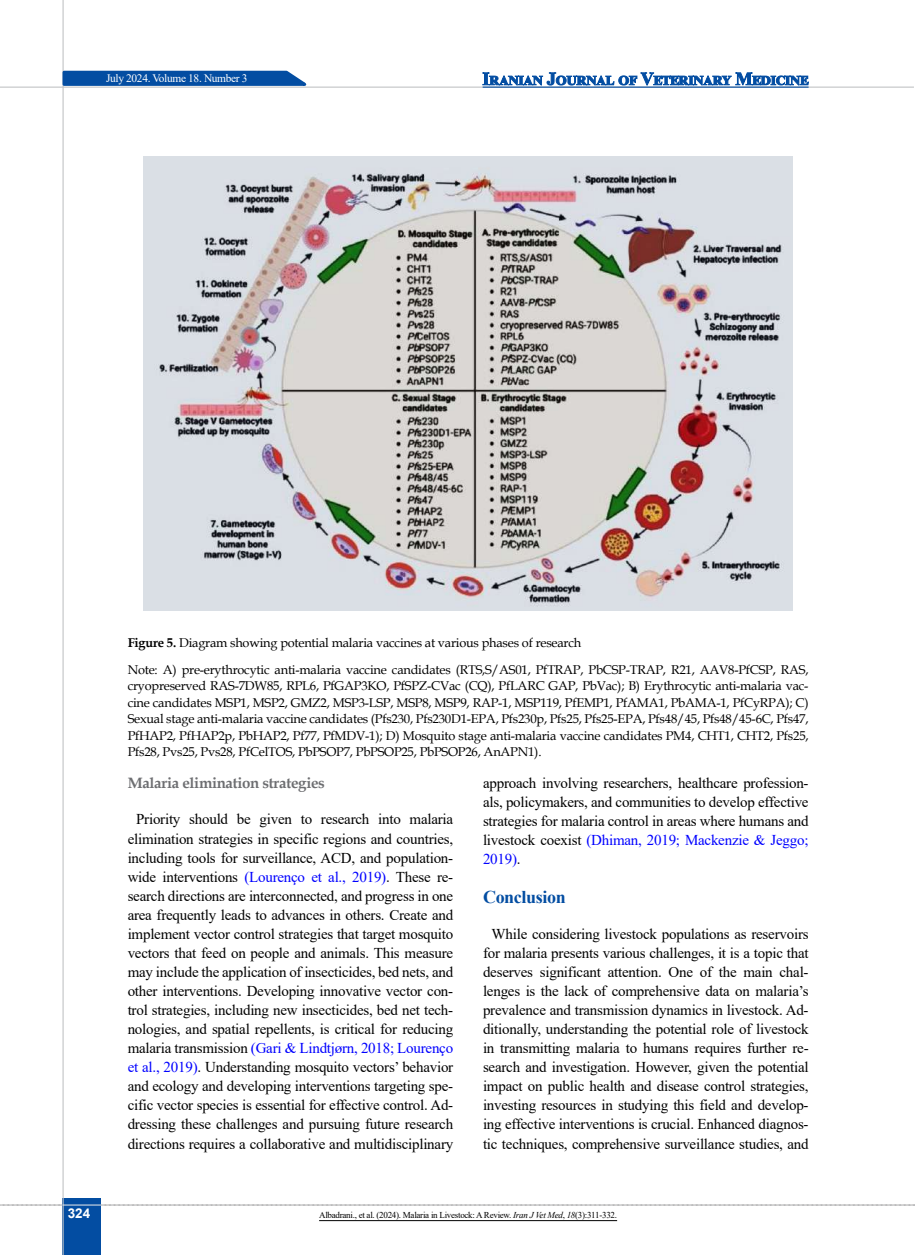
<style>
.page{position:relative;width:915px;height:1255px;background:#fff}
.page>*{position:absolute;margin:0;border:0;box-sizing:border-box;transform-origin:0 0}
.t1{font:700 18px "Times New Roman";letter-spacing:-.02em;color:#034da2}
.t2{font:15px/19px "Times New Roman";letter-spacing:-.015em;color:#000;text-align:center}
.t3{font:700 15px "Book Antiqua";letter-spacing:-.02em;color:#6d6e71}
.t4{font:700 13.5px "Arial";color:#fff}
.t5{font:12.75px/16.5px "Book Antiqua";letter-spacing:-.015em;color:#000}
.t6{font:11.4px "Times New Roman";letter-spacing:-.03em;color:#fff}
.t7{font:9px "Times New Roman";letter-spacing:-.03em;color:#000}
.s1{font-weight:700}
.s2{color:#00f}
.s3{font-style:italic}
</style>
<div class="page">
<svg style="left:0;top:1204px;width:915px;height:1px"></svg>
<div style="left:63px;top:1198px;width:38px;height:56px;background:#034da2"></div>
<hr style="left:62px;top:0;width:2px;height:1254px;background:#c2c4c6">
<hr style="left:63px;top:1204px;width:38px;height:1px;background:#ebebec">
<svg style="left:61px;top:69px;width:253px;height:18px;background:#3771b4"></svg>
<hr style="left:0;top:87px;width:913px;height:1px;background:#c2c4c6">
<svg style="left:482px;top:72px;width:326px;height:14px"></svg>
<hr style="left:482px;top:87px;width:326px;height:1px;background:#034da2">
<img style="left:144px;top:156px;width:648px;height:454px">
<hr style="left:319px;top:1220px;width:298px;height:1px;background:#000">
<p class="t6" style="left:106px;top:70px;width:143px">July 2024. Volume 18. Number 3</p>
<p class="t4" style="left:68px;top:1203px;width:24px">324</p>
<p class="t5" style="left:128px;top:629px;width:682px;line-height:26.2px"><span class="s1">Figure 5.</span> Diagram showing potential malaria vaccines at various phases of research<br>Note: A) pre-erythrocytic anti-malaria vaccine candidates (RTS,S/AS01, PfTRAP, PbCSP-TRAP, R21, AAV8-PfCSP, RAS,</p>
<p class="t5" style="left:128px;top:677px;width:682px;text-align:justify">cryopreserved RAS-7DW85, RPL6, PfGAP3KO, PfSPZ-CVac (CQ), PfLARC GAP, PbVac); B) Erythrocytic anti-malaria vac&shy;cine candidates MSP1, MSP2, GMZ2, MSP3-LSP, MSP8, MSP9, RAP-1, MSP119, PfEMP1, PfAMA1, PbAMA-1, PfCyRPA); C)<br>Sexual stage anti-malaria vaccine candidates (Pfs230, Pfs230D1-EPA, Pfs230p, Pfs25, Pfs25-EPA, Pfs48/45, Pfs48/45-6C, Pfs47, PfHAP2, PfHAP2p, PbHAP2, Pf77, PfMDV-1); D) Mosquito stage anti-malaria vaccine candidates PM4, CHT1, CHT2, Pfs25, Pfs28, Pvs25, Pvs28, PfCelTOS, PbPSOP7, PbPSOP25, PbPSOP26, AnAPN1).</p>
<p class="t3" style="left:128px;top:773px;width:199px">Malaria elimination strategies</p>
<p class="t2" style="left:128px;top:809px;width:327px">Priority should be given to research into malaria elimination strategies in specific regions and countries, including tools for surveillance, ACD, and population&shy;wide interventions <span class="s2">(Lourenço et al., 2019)</span>. These re&shy;search directions are interconnected, and progress in one area frequently leads to advances in others. Create and implement vector control strategies that target mosquito vectors that feed on people and animals. This measure may include the application of insecticides, bed nets, and other interventions. Developing innovative vector con&shy;trol strategies, including new insecticides, bed net tech&shy;nologies, and spatial repellents, is critical for reducing malaria transmission <span class="s2">(Gari &amp; Lindtjørn, 2018; Lourenço et al., 2019)</span>. Understanding mosquito vectors’ behavior and ecology and developing interventions targeting spe&shy;cific vector species is essential for effective control. Ad&shy;dressing these challenges and pursuing future research directions requires a collaborative and multidisciplinary</p>
<p class="t2" style="left:483px;top:772px;width:327px;text-align:justify">approach involving researchers, healthcare profession&shy;als, policymakers, and communities to develop effective strategies for malaria control in areas where humans and livestock coexist <span class="s2">(Dhiman, 2019; Mackenzie &amp; Jeggo; 2019)</span>.</p>
<p class="t1" style="left:483px;top:883px;width:84px">Conclusion</p>
<p class="t2" style="left:483px;top:923px;width:327px">While considering livestock populations as reservoirs for malaria presents various challenges, it is a topic that deserves significant attention. One of the main chal&shy;lenges is the lack of comprehensive data on malaria’s prevalence and transmission dynamics in livestock. Ad&shy;ditionally, understanding the potential role of livestock in transmitting malaria to humans requires further re&shy;search and investigation. However, given the potential impact on public health and disease control strategies, investing resources in studying this field and develop&shy;ing effective interventions is crucial. Enhanced diagnos&shy;tic techniques, comprehensive surveillance studies, and</p>
<p class="t7" style="left:319px;top:1208px;width:299px">Albadrani., et al. (2024). Malaria in Livestock: A Review. <span class="s3">Iran J Vet Med</span>, <span class="s3">18</span>(3):311-332.</p>
</div>
